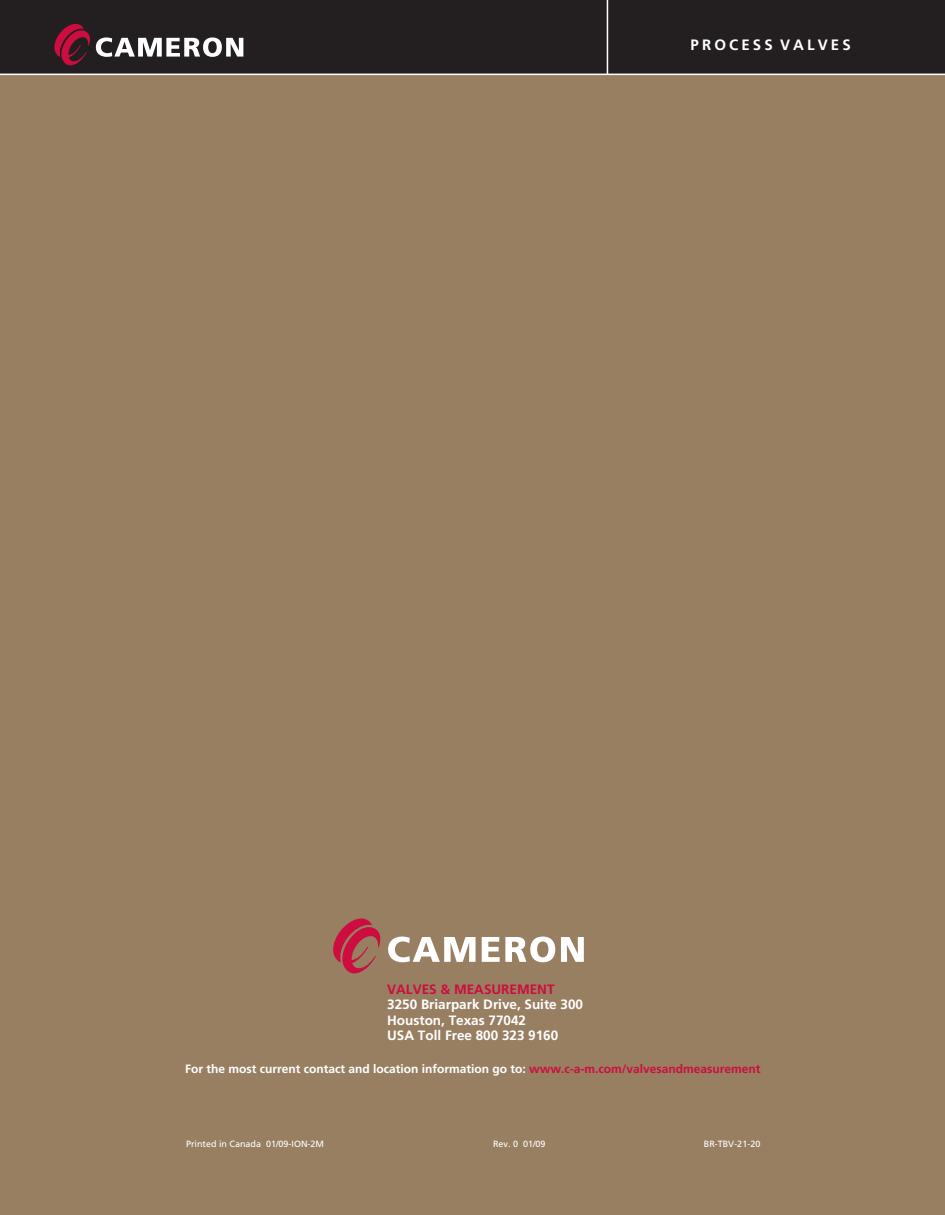
<style>
.page{position:relative;width:945px;height:1215px;background:#fff}
.page>*{position:absolute;margin:0;border:0;box-sizing:border-box;transform-origin:0 0}
.t1{font:700 15px "Frutiger";letter-spacing:.21em;color:#fff}
.t2{font:700 13.5px/15.6px "Frutiger";color:#fff}
.t3{font:700 13.5px "Frutiger";color:#cd0d40}
.t4{font:700 12px "Frutiger";color:#fff}
.t5{font:9px "Frutiger Roman";color:#fff}
.s1{color:#cd0d40}
</style>
<div class="page">
<div style="left:0;top:74px;width:945px;height:1141px;background:#987f62"></div>
<svg style="left:333px;top:919px;width:143px;height:54px"></svg>
<svg style="left:482px;top:937px;width:73px;height:25px"></svg>
<svg style="left:561px;top:937px;width:23px;height:25px"></svg>
<div style="left:0;top:0;width:945px;height:74px;background:#231f20"></div>
<hr style="left:607px;top:0;width:1px;height:74px;background:#fff">
<hr style="left:0;top:74px;width:945px;height:1px;background:#fff">
<svg style="left:54px;top:24px;width:189px;height:41px"></svg>
<p class="t1" style="left:691px;top:36px;width:162px">PROCESS VALVES</p>
<p class="t3" style="left:387px;top:981px;width:169px">VALVES &amp; MEASUREMENT</p>
<p class="t2" style="left:387px;top:997px;width:197px">3250 Briarpark Drive, Suite 300<br>Houston, Texas 77042<br>USA Toll Free 800 323 9160</p>
<p class="t4" style="left:185px;top:1061px;width:577px">For the most current contact and location information go to: <span class="s1">www.c-a-m.com/valvesandmeasurement</span></p>
<p class="t5" style="left:186px;top:1139px;width:140px">Printed in Canada 01/09-ION-2M</p>
<p class="t5" style="left:493px;top:1139px;width:54px">Rev. 0 01/09</p>
<p class="t5" style="left:704px;top:1139px;width:58px">BR-TBV-21-20</p>
</div>
